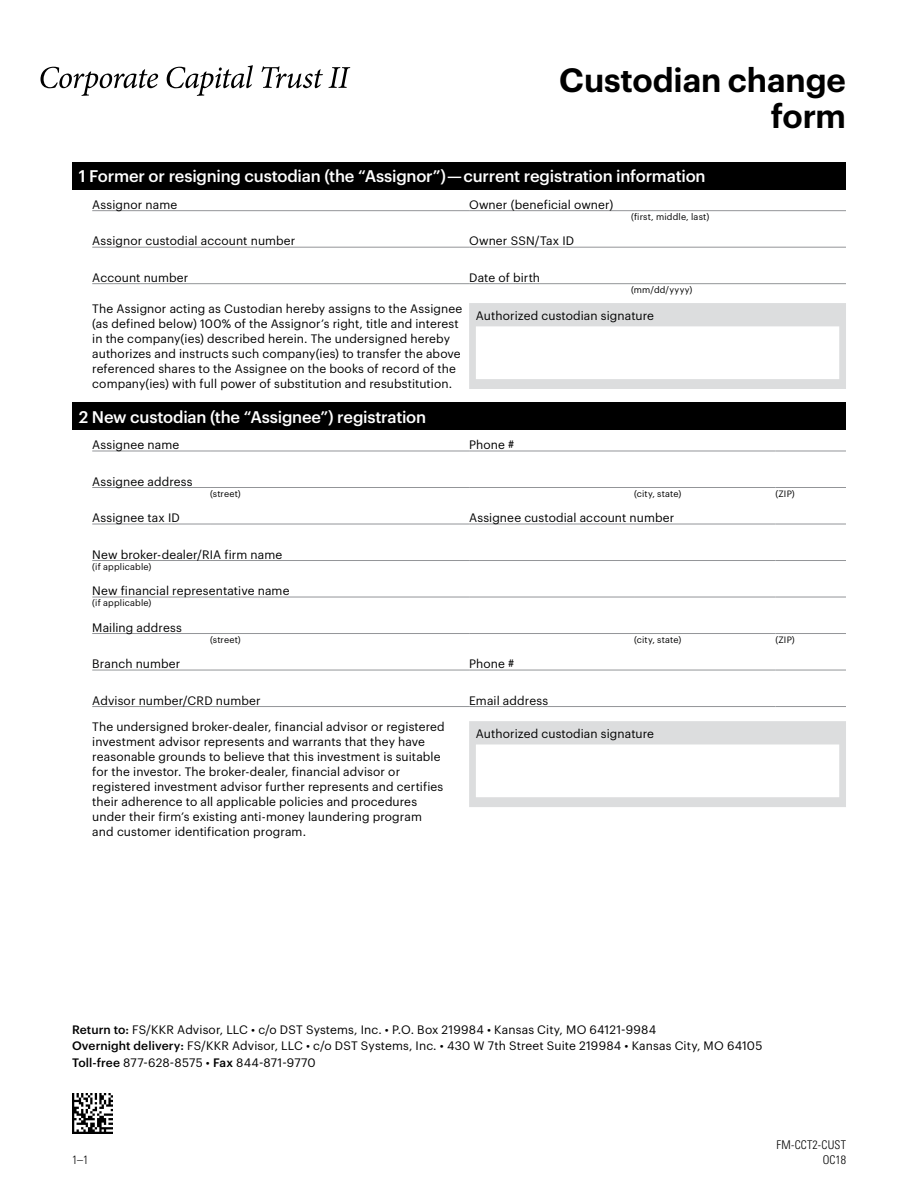
<style>
.page{position:relative;width:918px;height:1188px;background:#fff}
.page>*{position:absolute;margin:0;border:0;box-sizing:border-box;transform-origin:0 0}
.t1{font:600 33px/36px "Graphik";letter-spacing:-.005em;color:#000;text-align:right}
.t2{font:500 16.5px "Graphik";letter-spacing:-.015em;color:#fff}
.t3{font:12px/15px "Graphik";letter-spacing:.01em;color:#000}
.t4{font:300 condensed 12px/15px "Univers";letter-spacing:.015em;color:#000;text-align:right}
.t5{font:9px "Graphik";letter-spacing:.02em;color:#000}
.s1{font-weight:500}
</style>
<div class="page">
<div style="left:72px;top:162px;width:774px;height:27px;background:#000"></div>
<hr style="left:92px;top:210px;width:377px;height:1px;background:#939598">
<hr style="left:469px;top:210px;width:377px;height:1px;background:#939598">
<hr style="left:92px;top:247px;width:377px;height:1px;background:#939598">
<hr style="left:469px;top:247px;width:377px;height:1px;background:#939598">
<hr style="left:92px;top:283px;width:377px;height:1px;background:#939598">
<hr style="left:469px;top:283px;width:377px;height:1px;background:#939598">
<svg style="left:469px;top:303px;width:377px;height:86px"></svg>
<div style="left:72px;top:402px;width:774px;height:27px;background:#000"></div>
<hr style="left:92px;top:451px;width:118px;height:1px;background:#939598">
<hr style="left:210px;top:451px;width:259px;height:1px;background:#939598">
<hr style="left:469px;top:451px;width:165px;height:1px;background:#939598">
<hr style="left:634px;top:451px;width:141px;height:1px;background:#939598">
<hr style="left:775px;top:451px;width:71px;height:1px;background:#939598">
<hr style="left:92px;top:487px;width:118px;height:1px;background:#939598">
<hr style="left:210px;top:487px;width:259px;height:1px;background:#939598">
<hr style="left:469px;top:487px;width:165px;height:1px;background:#939598">
<hr style="left:634px;top:487px;width:141px;height:1px;background:#939598">
<hr style="left:775px;top:487px;width:71px;height:1px;background:#939598">
<hr style="left:92px;top:633px;width:118px;height:1px;background:#939598">
<hr style="left:210px;top:633px;width:259px;height:1px;background:#939598">
<hr style="left:469px;top:633px;width:165px;height:1px;background:#939598">
<hr style="left:634px;top:633px;width:141px;height:1px;background:#939598">
<hr style="left:775px;top:633px;width:71px;height:1px;background:#939598">
<hr style="left:92px;top:524px;width:118px;height:1px;background:#939598">
<hr style="left:210px;top:524px;width:259px;height:1px;background:#939598">
<hr style="left:469px;top:524px;width:165px;height:1px;background:#939598">
<hr style="left:634px;top:524px;width:141px;height:1px;background:#939598">
<hr style="left:775px;top:524px;width:71px;height:1px;background:#939598">
<hr style="left:92px;top:560px;width:118px;height:1px;background:#939598">
<hr style="left:210px;top:560px;width:259px;height:1px;background:#939598">
<hr style="left:469px;top:560px;width:165px;height:1px;background:#939598">
<hr style="left:634px;top:560px;width:141px;height:1px;background:#939598">
<hr style="left:775px;top:560px;width:71px;height:1px;background:#939598">
<hr style="left:92px;top:597px;width:118px;height:1px;background:#939598">
<hr style="left:210px;top:597px;width:259px;height:1px;background:#939598">
<hr style="left:469px;top:597px;width:165px;height:1px;background:#939598">
<hr style="left:634px;top:597px;width:141px;height:1px;background:#939598">
<hr style="left:775px;top:597px;width:71px;height:1px;background:#939598">
<hr style="left:92px;top:670px;width:118px;height:1px;background:#939598">
<hr style="left:210px;top:670px;width:259px;height:1px;background:#939598">
<hr style="left:469px;top:670px;width:165px;height:1px;background:#939598">
<hr style="left:634px;top:670px;width:141px;height:1px;background:#939598">
<hr style="left:775px;top:670px;width:71px;height:1px;background:#939598">
<hr style="left:92px;top:706px;width:118px;height:1px;background:#939598">
<hr style="left:210px;top:706px;width:259px;height:1px;background:#939598">
<hr style="left:469px;top:706px;width:165px;height:1px;background:#939598">
<hr style="left:634px;top:706px;width:141px;height:1px;background:#939598">
<hr style="left:775px;top:706px;width:71px;height:1px;background:#939598">
<svg style="left:469px;top:721px;width:377px;height:86px"></svg>
<svg style="left:40px;top:67px;width:118px;height:29px"></svg>
<svg style="left:167px;top:65px;width:86px;height:31px"></svg>
<svg style="left:261px;top:66px;width:89px;height:22px"></svg>
<img style="left:72px;top:1094px;width:41px;height:40px">
<h1 class="t1" style="left:559px;top:59px;width:288px">Custodian change form</h1>
<h2 class="t2" style="left:79px;top:164px;width:628px">1 Former or resigning custodian (the “Assignor”) — current registration information</h2>
<p class="t3" style="left:92px;top:196px;width:87px">Assignor name</p>
<p class="t3" style="left:469px;top:196px;width:146px">Owner (beneficial owner)</p>
<p class="t5" style="left:631px;top:210px;width:80px">(first, middle, last)</p>
<p class="t3" style="left:92px;top:233px;width:205px">Assignor custodial account number</p>
<p class="t3" style="left:469px;top:233px;width:107px">Owner SSN/Tax ID</p>
<p class="t3" style="left:92px;top:269px;width:98px">Account number</p>
<p class="t3" style="left:469px;top:269px;width:73px">Date of birth</p>
<p class="t5" style="left:631px;top:283px;width:63px">(mm/dd/yyyy)</p>
<p class="t3" style="left:92px;top:300px;width:372px">The Assignor acting as Custodian hereby assigns to the Assignee (as defined below) 100% of the Assignor’s right, title and interest in the company(ies) described herein. The undersigned hereby authorizes and instructs such company(ies) to transfer the above referenced shares to the Assignee on the books of record of the company(ies) with full power of substitution and resubstitution.</p>
<p class="t3" style="left:476px;top:307px;width:180px">Authorized custodian signature</p>
<h2 class="t2" style="left:79px;top:404px;width:349px">2 New custodian (the “Assignee”) registration</h2>
<p class="t3" style="left:92px;top:436px;width:89px">Assignee name</p>
<p class="t3" style="left:469px;top:436px;width:47px">Phone #</p>
<p class="t3" style="left:92px;top:473px;width:102px">Assignee address</p>
<p class="t5" style="left:210px;top:487px;width:32px">(street)</p>
<p class="t5" style="left:634px;top:487px;width:49px">(city, state)</p>
<p class="t5" style="left:775px;top:487px;width:21px">(ZIP)</p>
<p class="t3" style="left:92px;top:509px;width:89px">Assignee tax ID</p>
<p class="t3" style="left:469px;top:509px;width:207px">Assignee custodial account number</p>
<p class="t3" style="left:92px;top:546px;width:191px">New broker-dealer/RIA firm name</p>
<p class="t5" style="left:92px;top:560px;width:61px">(if applicable)</p>
<p class="t3" style="left:92px;top:582px;width:199px">New financial representative name</p>
<p class="t5" style="left:92px;top:596px;width:61px">(if applicable)</p>
<p class="t3" style="left:92px;top:619px;width:91px">Mailing address</p>
<p class="t5" style="left:210px;top:633px;width:32px">(street)</p>
<p class="t5" style="left:634px;top:633px;width:49px">(city, state)</p>
<p class="t5" style="left:775px;top:633px;width:21px">(ZIP)</p>
<p class="t3" style="left:92px;top:655px;width:90px">Branch number</p>
<p class="t3" style="left:469px;top:655px;width:47px">Phone #</p>
<p class="t3" style="left:92px;top:692px;width:170px">Advisor number/CRD number</p>
<p class="t3" style="left:469px;top:692px;width:81px">Email address</p>
<p class="t3" style="left:92px;top:718px;width:354px">The undersigned broker-dealer, financial advisor or registered investment advisor represents and warrants that they have reasonable grounds to believe that this investment is suitable for the investor. The broker-dealer, financial advisor or registered investment advisor further represents and certifies their adherence to all applicable policies and procedures under their firm’s existing anti-money laundering program and customer identification program.</p>
<p class="t3" style="left:476px;top:725px;width:180px">Authorized custodian signature</p>
<p class="t3" style="left:72px;top:1020px;width:692px;line-height:16.5px"><span class="s1">Return to:</span> FS/KKR Advisor, LLC • c/o DST Systems, Inc. • P.O. Box 219984 • Kansas City, MO 64121-9984<br><span class="s1">Overnight delivery:</span> FS/KKR Advisor, LLC • c/o DST Systems, Inc. • 430 W 7th Street Suite 219984 • Kansas City, MO 64105<br><span class="s1">Toll-free</span> 877-628-8575 • <span class="s1">Fax</span> 844-871-9770</p>
<p class="t4" style="left:72px;top:1152px;width:18px">1–1</p>
<p class="t4" style="left:776px;top:1137px;width:71px">FM-CCT2-CUST<br>OC18</p>
</div>
